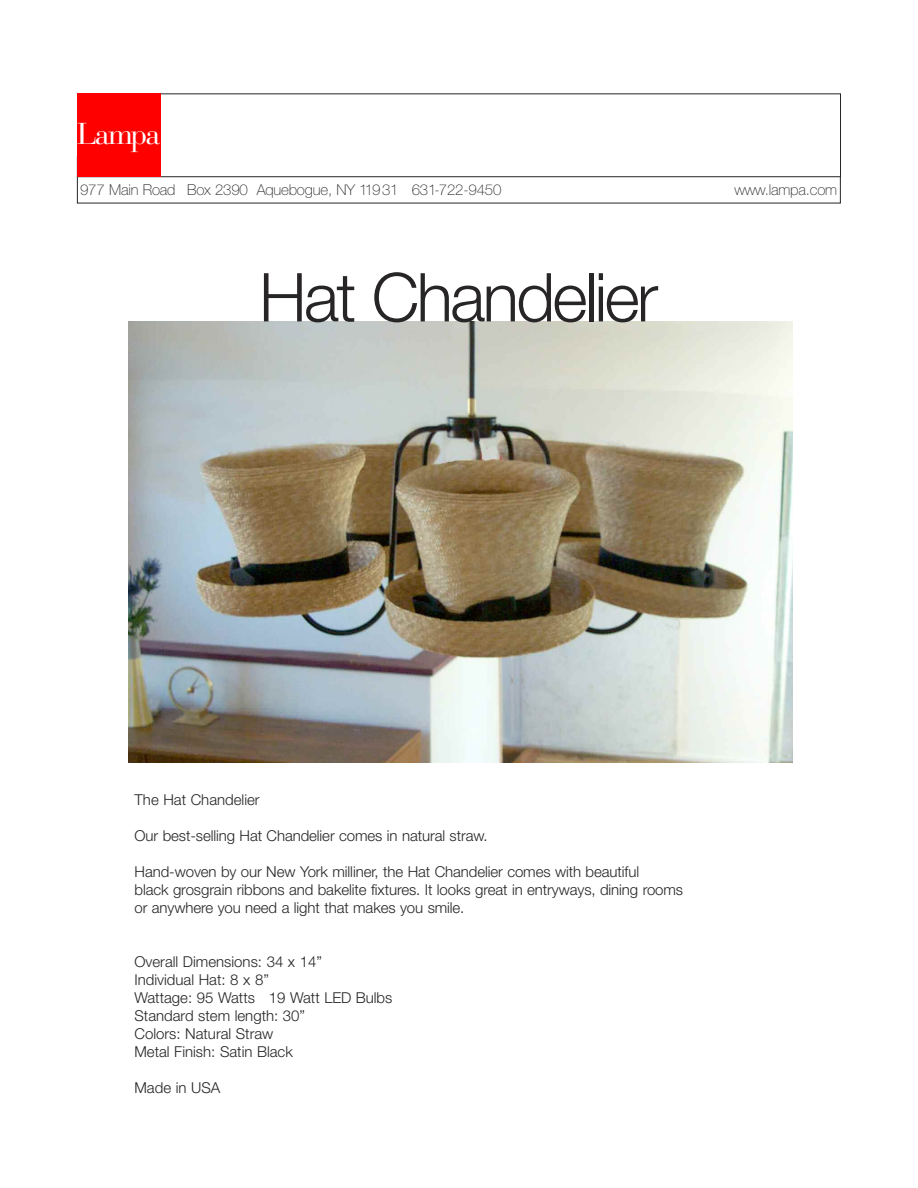
<style>
.page{position:relative;width:918px;height:1188px;background:#fff}
.page>*{position:absolute;margin:0;border:0;box-sizing:border-box;transform-origin:0 0}
.t1{font:300 67.5px "Helvetica Neue";letter-spacing:-.04em;color:#272526}
.t2{font:30px "Bauer Bodoni";letter-spacing:-.07em;color:#fff}
.t3{font:300 15px/18px "Helvetica Neue";letter-spacing:-.005em;color:#272526}
.t4{font:100 15px "Helvetica Neue";letter-spacing:-.01em;color:#272526}
</style>
<div class="page">
<div style="left:78px;top:94px;width:763px;height:83px;border:1px solid #272526"></div>
<div style="left:77px;top:94px;width:83px;height:83px;background:#f00"></div>
<img style="left:128px;top:322px;width:664px;height:441px">
<h2 class="t2" style="left:77px;top:123px;width:85px">Lampa</h2>
<p class="t4" style="left:80px;top:184px;width:423px">977 Main Road Box 2390 Aquebogue, NY 11931 631-722-9450</p>
<p class="t4" style="left:734px;top:184px;width:104px">www.lampa.com</p>
<h1 class="t1" style="left:259px;top:273px;width:401px">Hat Chandelier</h1>
<p class="t3" style="left:135px;top:792px;width:127px">The Hat Chandelier</p>
<p class="t3" style="left:135px;top:828px;width:355px">Our best-selling Hat Chandelier comes in natural straw.</p>
<p class="t3" style="left:134px;top:864px;width:550px">Hand-woven by our New York milliner, the Hat Chandelier comes with beautiful<br>black grosgrain ribbons and bakelite fixtures. It looks great in entryways, dining rooms or anywhere you need a light that makes you smile.</p>
<p class="t3" style="left:134px;top:954px;width:259px">Overall Dimensions: 34 x 14”<br>Individual Hat: 8 x 8”<br>Wattage: 95 Watts 19 Watt LED Bulbs<br>Standard stem length: 30”<br>Colors: Natural Straw<br>Metal Finish: Satin Black</p>
<p class="t3" style="left:134px;top:1080px;width:87px">Made in USA</p>
</div>
